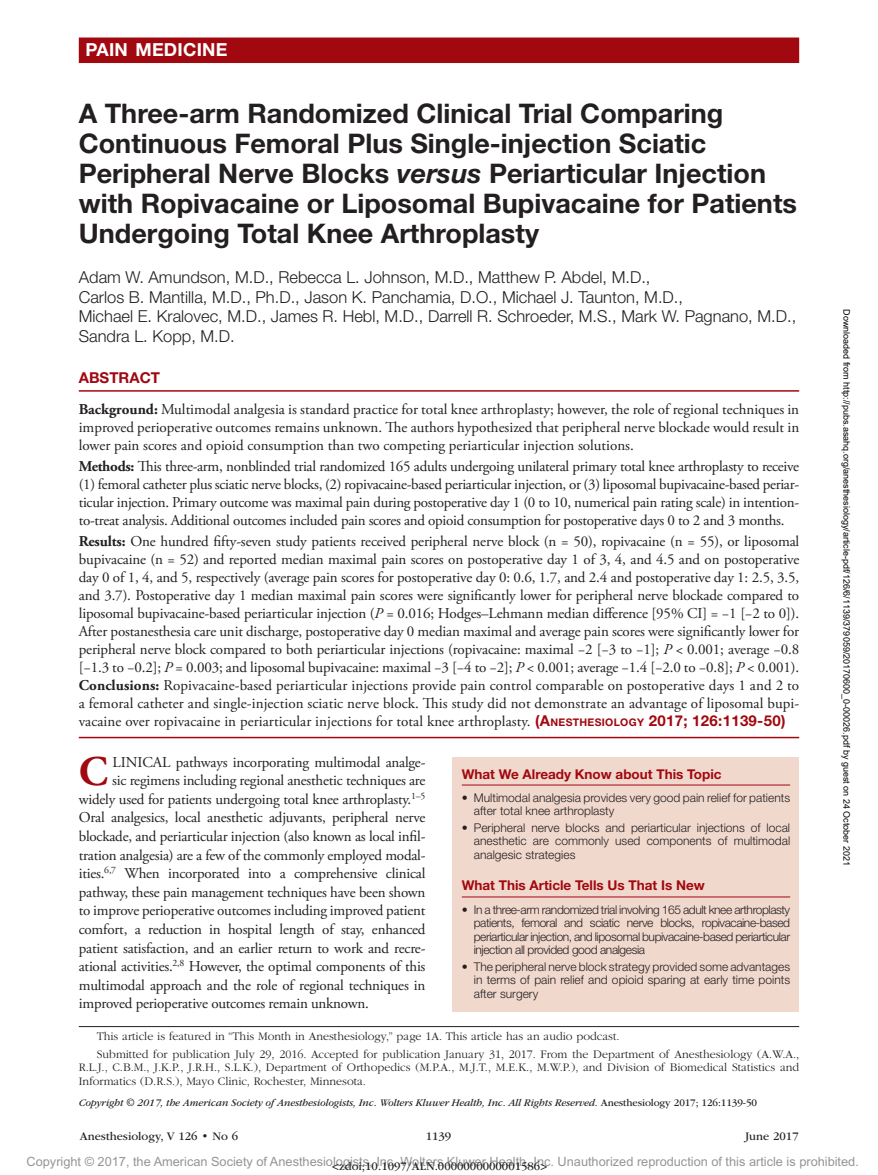
<style>
.page{position:relative;width:878px;height:1175px;background:#fff}
.page>*{position:absolute;margin:0;border:0;box-sizing:border-box;transform-origin:0 0}
.t1{font:700 42.15px "Adobe Garamond Pro";color:#a1080f}
.t2{font:700 27px/30px "Helvetica Neue LT Std";color:#231f20}
.t3{font:700 18px "Helvetica Neue LT Std";letter-spacing:.015em;color:#fff}
.t4{font:300 16.5px/19.5px "Helvetica Neue LT Std";color:#231f20}
.t5{font:15px/18px "Adobe Garamond Pro";letter-spacing:-.015em;color:#231f20;text-align:justify}
.t6{font:700 15px "Helvetica Neue LT Std";color:#a1080f}
.t7{font:700 13.5px "Helvetica Neue LT Std";color:#a1080f}
.t8{font:12.75px "Arial MT Std";color:#939598}
.t9{font:300 12px/13.5px "Helvetica Neue LT Std";color:#231f20;text-align:justify}
.t10{font:300 12px/18px "ITC Garamond Std";color:#231f20}
.t11{font:12px "ITC Garamond Std";color:#231f20}
.t12{font:italic 10.5px "ITC Garamond Std";letter-spacing:-.01em;color:#231f20}
.t13{font:9px "Arial";color:#000}
.s1{font-style:italic}
.s2{font-weight:700}
.s3{font-family:"Helvetica Neue LT Std";font-weight:700;color:#a1080f}
.s4{font-family:"Helvetica Neue LT Std";font-weight:700;font-size:10.5px;color:#a1080f}
.s5{font-style:normal}
</style>
<div class="page">
<div style="left:452px;top:757px;width:347px;height:254px;background:#f1d8cd"></div>
<hr style="left:462px;top:784px;width:328px;height:1px;background:#a1080f">
<hr style="left:462px;top:896px;width:328px;height:1px;background:#a1080f">
<hr style="left:79px;top:390px;width:720px;height:1px;background:#a1080f">
<hr style="left:79px;top:736px;width:720px;height:2px;background:#a1080f">
<hr style="left:79px;top:1026px;width:720px;height:1px;background:#231f20">
<div style="left:79px;top:38px;width:720px;height:25px;background:#a1080f"></div>
<p class="t3" style="left:86px;top:38px;width:143px">PAIN MEDICINE</p>
<p class="t2" style="left:79px;top:98px;width:719px">A Three-arm Randomized Clinical Trial Comparing Continuous Femoral Plus Single-injection Sciatic Peripheral Nerve Blocks <span class="s1">versus</span> Periarticular Injection with Ropivacaine or Liposomal Bupivacaine for Patients Undergoing Total Knee Arthroplasty</p>
<p class="t4" style="left:79px;top:267px;width:719px">Adam W. Amundson, M.D., Rebecca L. Johnson, M.D., Matthew P. Abdel, M.D.,<br>Carlos B. Mantilla, M.D., Ph.D., Jason K. Panchamia, D.O., Michael J. Taunton, M.D.,<br>Michael E. Kralovec, M.D., James R. Hebl, M.D., Darrell R. Schroeder, M.S., Mark W. Pagnano, M.D., Sandra L. Kopp, M.D.</p>
<p class="t6" style="left:79px;top:368px;width:83px">ABSTRACT</p>
<p class="t5" style="left:79px;top:401px;width:722px"><span class="s2">Background:</span> Multimodal analgesia is standard practice for total knee arthroplasty; however, the role of regional techniques in improved perioperative outcomes remains unknown. The authors hypothesized that peripheral nerve blockade would result in lower pain scores and opioid consumption than two competing periarticular injection solutions.</p>
<p class="t5" style="left:79px;top:458px;width:722px"><span class="s2">Methods:</span> This three-arm, nonblinded trial randomized 165 adults undergoing unilateral primary total knee arthroplasty to receive (1) femoral catheter plus sciatic nerve blocks, (2) ropivacaine-based periarticular injection, or (3) liposomal bupivacaine-based periar&shy;ticular injection. Primary outcome was maximal pain during postoperative day 1 (0 to 10, numerical pain rating scale) in intention&shy;to-treat analysis. Additional outcomes included pain scores and opioid consumption for postoperative days 0 to 2 and 3 months.</p>
<p class="t5" style="left:79px;top:533px;width:722px"><span class="s2">Results:</span> One hundred fifty-seven study patients received peripheral nerve block (n = 50), ropivacaine (n = 55), or liposomal bupivacaine (n = 52) and reported median maximal pain scores on postoperative day 1 of 3, 4, and 4.5 and on postoperative day 0 of 1, 4, and 5, respectively (average pain scores for postoperative day 0: 0.6, 1.7, and 2.4 and postoperative day 1: 2.5, 3.5, and 3.7). Postoperative day 1 median maximal pain scores were significantly lower for peripheral nerve blockade compared to liposomal bupivacaine-based periarticular injection (<span class="s1">P</span> = 0.016; Hodges–Lehmann median difference [95% CI] = −1 [−2 to 0]).<br>After postanesthesia care unit discharge, postoperative day 0 median maximal and average pain scores were significantly lower for peripheral nerve block compared to both periarticular injections (ropivacaine: maximal −2 [−3 to −1]; <span class="s1">P</span> &lt; 0.001; average −0.8 [−1.3 to −0.2]; <span class="s1">P</span> = 0.003; and liposomal bupivacaine: maximal −3 [−4 to −2]; <span class="s1">P</span> &lt; 0.001; average −1.4 [−2.0 to −0.8]; <span class="s1">P</span> &lt; 0.001).<br><span class="s2">Conclusions:</span> Ropivacaine-based periarticular injections provide pain control comparable on postoperative days 1 and 2 to a femoral catheter and single-injection sciatic nerve block. This study did not demonstrate an advantage of liposomal bupi&shy;vacaine over ropivacaine in periarticular injections for total knee arthroplasty. <span class="s3">(A</span><span class="s4">NESTHESIOLOGY</span> <span class="s3">2017; 126:1139-50)</span></p>
<h1 class="t1" style="left:79px;top:747px;width:31px">C</h1>
<p class="t5" style="left:112px;top:754px;width:314px">LINICAL pathways incorporating multimodal analge-</p>
<p class="t5" style="left:112px;top:772px;width:315px">sic regimens including regional anesthetic techniques are</p>
<p class="t5" style="left:79px;top:790px;width:348px">widely used for patients undergoing total knee arthroplasty.<sup>1–5</sup></p>
<p class="t5" style="left:79px;top:809px;width:348px">Oral analgesics, local anesthetic adjuvants, peripheral nerve</p>
<p class="t5" style="left:79px;top:827px;width:348px">blockade, and periarticular injection (also known as local infil-</p>
<p class="t5" style="left:79px;top:846px;width:348px">tration analgesia) are a few of the commonly employed modal-</p>
<p class="t5" style="left:79px;top:865px;width:348px">ities.<sup>6,7</sup> When incorporated into a comprehensive clinical</p>
<p class="t5" style="left:79px;top:883px;width:348px">pathway, these pain management techniques have been shown</p>
<p class="t5" style="left:79px;top:902px;width:348px">to improve perioperative outcomes including improved patient</p>
<p class="t5" style="left:79px;top:920px;width:348px">comfort, a reduction in hospital length of stay, enhanced</p>
<p class="t5" style="left:79px;top:939px;width:348px">patient satisfaction, and an earlier return to work and recre-</p>
<p class="t5" style="left:79px;top:957px;width:348px">ational activities.<sup>2,8</sup> However, the optimal components of this</p>
<p class="t5" style="left:79px;top:976px;width:348px">multimodal approach and the role of regional techniques in</p>
<p class="t5" style="left:79px;top:995px;width:291px">improved perioperative outcomes remain unknown.</p>
<p class="t7" style="left:462px;top:765px;width:261px">What We Already Know about This Topic</p>
<p class="t9" style="left:474px;top:790px;width:318px;text-indent:-12px">• Multimodal analgesia provides very good pain relief for patients after total knee arthroplasty</p>
<p class="t9" style="left:474px;top:820px;width:318px;text-indent:-12px">• Peripheral nerve blocks and periarticular injections of local anesthetic are commonly used components of multimodal analgesic strategies</p>
<p class="t7" style="left:462px;top:877px;width:244px">What This Article Tells Us That Is New</p>
<p class="t9" style="left:474px;top:902px;width:318px;text-indent:-12px">• In a three-arm randomized trial involving 165 adult knee arthroplasty patients, femoral and sciatic nerve blocks, ropivacaine-based periarticular injection, and liposomal bupivacaine-based periarticular injection all provided good analgesia</p>
<p class="t9" style="left:474px;top:959px;width:318px;text-indent:-12px">• The peripheral nerve block strategy provided some advantages in terms of pain relief and opioid sparing at early time points after surgery</p>
<p class="t10" style="left:97px;top:1027px;width:704px">This article is featured in “This Month in Anesthesiology,” page 1A. This article has an audio podcast.<br>Submitted for publication July 29, 2016. Accepted for publication January 31, 2017. From the Department of Anesthesiology (A.W.A.,</p>
<p class="t10" style="left:79px;top:1060px;width:722px;line-height:13.5px">R.L.J., C.B.M., J.K.P., J.R.H., S.L.K.), Department of Orthopedics (M.P.A., M.J.T., M.E.K., M.W.P.), and Division of Biomedical Statistics and<br>Informatics (D.R.S.), Mayo Clinic, Rochester, Minnesota.</p>
<p class="t12" style="left:79px;top:1096px;width:679px">Copyright © 2017, the American Society of Anesthesiologists, Inc. Wolters Kluwer Health, Inc. All Rights Reserved. <span class="s5">Anesthesiology 2017; 126:1139-50</span></p>
<p class="t11" style="left:80px;top:1130px;width:160px">Anesthesiology, V 126 • No 6</p>
<p class="t11" style="left:426px;top:1130px;width:27px">1139</p>
<p class="t11" style="left:745px;top:1130px;width:55px">June 2017</p>
<p class="t13" style="left:850px;top:309px;width:558px;rotate:90deg">Downloaded from http://pubs.asahq.org/anesthesiology/article-pdf/126/6/1139/379059/20170600_0-00026.pdf by guest on 24 October 2021</p>
<p class="t8" style="left:27px;top:1154px;width:833px">Copyright © 2017, the American Society of Anesthesiologists, Inc. Wolters Kluwer Health, Inc. Unauthorized reproduction of this article is prohibited.</p>
<p class="t11" style="left:332px;top:1159px;width:216px">&lt;zdoi;10.1097/ALN.0000000000001586&gt;</p>
</div>
